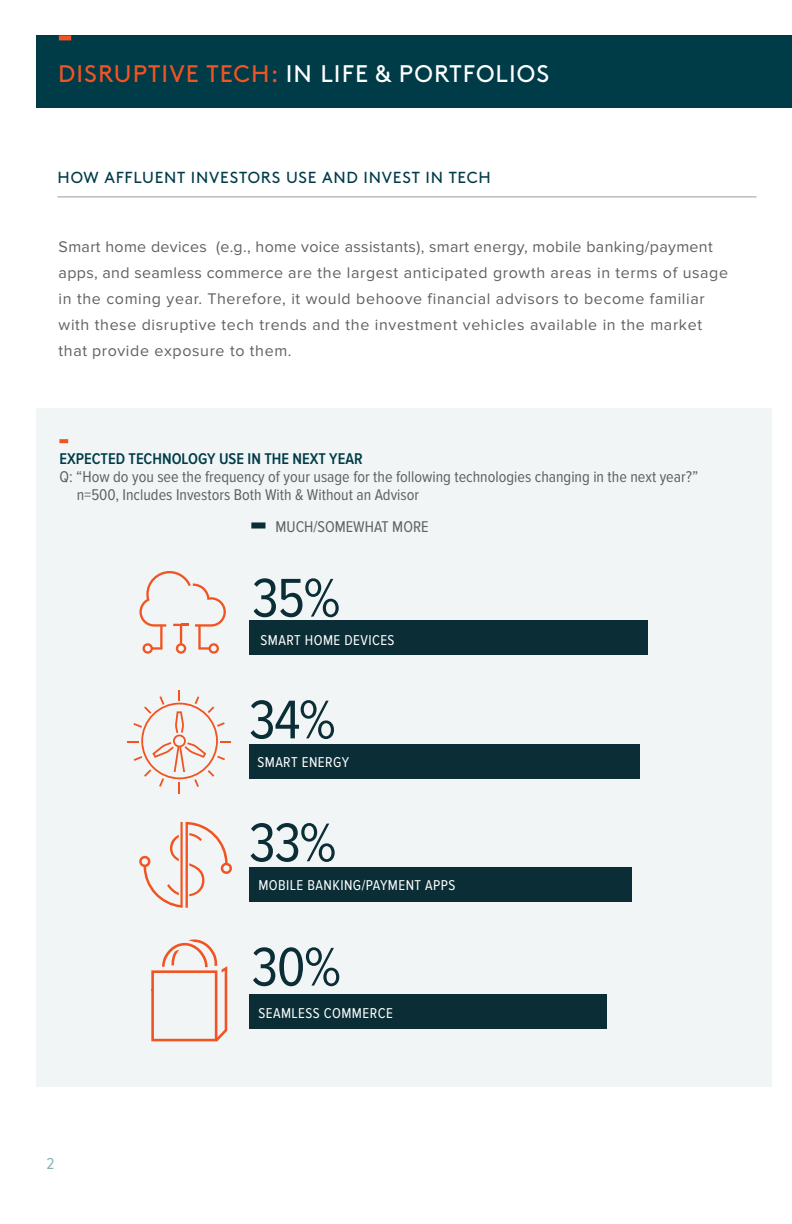
<style>
.page{position:relative;width:792px;height:1224px;background:#fff}
.page>*{position:absolute;margin:0;border:0;box-sizing:border-box;transform-origin:0 0}
.t1{font:56.6px/121.8px "Proxima Nova Cond";color:#0b2e36}
.t2{font:24px "Brown Std";letter-spacing:.045em;color:#fff}
.t3{font:16.4px "Proxima Nova Cond";color:#8db1b2}
.t4{font:16.2px/18.2px "Proxima Nova Cond";color:#606160}
.t5{font:600 16.2px "Proxima Nova Cond";color:#003b48}
.t6{font:16px/26px "Proxima Nova";letter-spacing:.04em;color:#606161}
.t7{font:16px "Brown Std";letter-spacing:.045em;color:#003b48}
.t8{font:14.8px "Proxima Nova Cond";letter-spacing:.03em;color:#fff}
.s1{color:#f15422}
</style>
<div class="page">
<div style="left:36px;top:35px;width:756px;height:73px;background:#003b48"></div>
<div style="left:59px;top:35px;width:12px;height:5px;background:#f15422"></div>
<div style="left:36px;top:408px;width:736px;height:678px;background:#f1f5f5"></div>
<div style="left:251px;top:522px;width:14px;height:7px;background:#0b2e36"></div>
<svg style="left:59px;top:439px;width:9px;height:4px"></svg>
<svg style="left:128px;top:690px;width:103px;height:103px"></svg>
<svg style="left:139px;top:571px;width:87px;height:83px"></svg>
<div style="left:249px;top:994px;width:357px;height:35px;background:#0b2e36"></div>
<div style="left:249px;top:620px;width:399px;height:35px;background:#0b2e36"></div>
<div style="left:249px;top:744px;width:391px;height:35px;background:#0b2e36"></div>
<svg style="left:139px;top:822px;width:93px;height:86px"></svg>
<div style="left:249px;top:867px;width:382px;height:35px;background:#0b2e36"></div>
<svg style="left:151px;top:939px;width:76px;height:102px"></svg>
<hr style="left:57px;top:196px;width:700px;height:2px;background:#bcbdbb">
<h2 class="t2" style="left:58px;top:59px;width:493px"><span class="s1">DISRUPTIVE TECH:</span> IN LIFE &amp; PORTFOLIOS</h2>
<p class="t7" style="left:57px;top:168px;width:435px">HOW AFFLUENT INVESTORS USE AND INVEST IN TECH</p>
<p class="t6" style="left:59px;top:234px;width:671px">Smart home devices (e.g., home voice assistants), smart energy, mobile banking/payment apps, and seamless commerce are the largest anticipated growth areas in terms of usage in the coming year. Therefore, it would behoove financial advisors to become familiar with these disruptive tech trends and the investment vehicles available in the market that provide exposure to them.</p>
<p class="t5" style="left:59px;top:451px;width:305px">EXPECTED TECHNOLOGY USE IN THE NEXT YEAR</p>
<p class="t4" style="left:77px;top:468px;width:623px;text-indent:-17px">Q: “How do you see the frequency of your usage for the following technologies changing in the next year?” n=500, Includes Investors Both With &amp; Without an Advisor</p>
<p class="t4" style="left:275px;top:518px;width:155px">MUCH/SOMEWHAT MORE</p>
<h1 class="t1" style="left:249px;top:538px;width:93px">35%<br>34%</h1>
<p class="t8" style="left:260px;top:632px;width:136px">SMART HOME DEVICES</p>
<p class="t8" style="left:257px;top:754px;width:93px">SMART ENERGY</p>
<h1 class="t1" style="left:249px;top:783px;width:89px">33%</h1>
<p class="t8" style="left:258px;top:877px;width:199px">MOBILE BANKING/PAYMENT APPS</p>
<h1 class="t1" style="left:251px;top:907px;width:91px">30%</h1>
<p class="t3" style="left:46px;top:1154px;width:10px">2</p>
<p class="t8" style="left:258px;top:1005px;width:136px">SEAMLESS COMMERCE</p>
</div>
